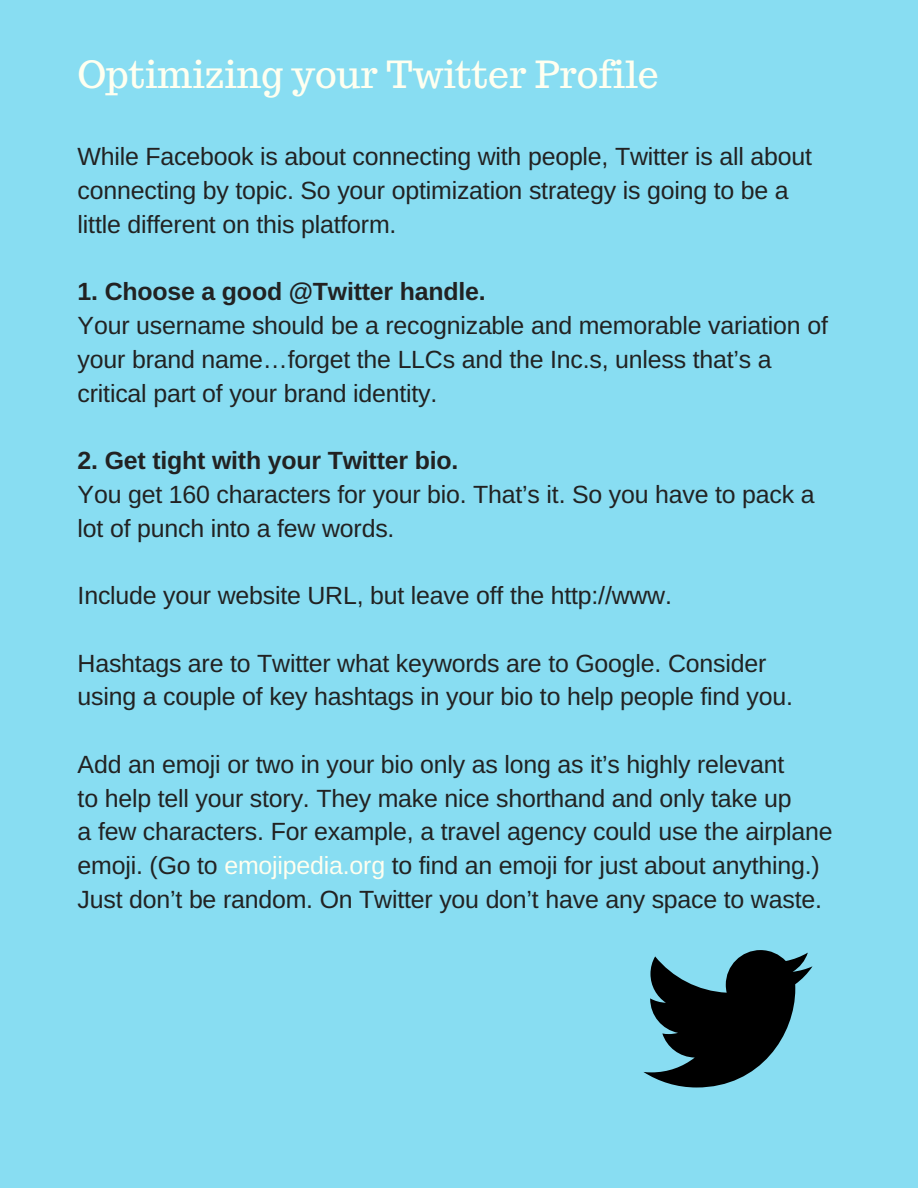
<style>
.page{position:relative;width:918px;height:1188px;background:#88ddf2}
.page>*{position:absolute;margin:0;border:0;box-sizing:border-box;transform-origin:0 0}
.t1{font:37.35px "Trocchi";color:#fffff0}
.t2{font:24.9px/33.8px "Arimo";letter-spacing:-.01em;color:#222}
.t3{font:700 24.9px "Arimo";letter-spacing:-.005em;color:#222}
.s1{font-family:"Liberation Sans"}
.s2{color:#fffff0}
</style>
<div class="page">
<svg style="left:643px;top:950px;width:170px;height:138px"></svg>
<h1 class="t1" style="left:78px;top:50px;width:583px">Optimizing your Twitter Profile</h1>
<p class="t2" style="left:78px;top:140px;width:736px">While Facebook is about connecting with people, Twitter is all about connecting by topic. So your optimization strategy is going to be a little different on this platform.</p>
<p class="t3" style="left:78px;top:278px;width:410px">1. Choose a good @Twitter handle.</p>
<p class="t2" style="left:78px;top:309px;width:752px">Your username should be a recognizable and memorable variation of your brand name<span class="s1">…</span>forget the LLCs and the Inc.s, unless that’s a critical part of your brand identity.</p>
<p class="t3" style="left:78px;top:447px;width:382px">2. Get tight with your Twitter bio.</p>
<p class="t2" style="left:78px;top:477px;width:739px">You get 160 characters for your bio. That’s it. So you have to pack a lot of punch into a few words.</p>
<p class="t2" style="left:78px;top:579px;width:596px">Include your website URL, but leave off the http://www.</p>
<p class="t2" style="left:78px;top:646px;width:717px">Hashtags are to Twitter what keywords are to Google. Consider using a couple of key hashtags in your bio to help people find you.</p>
<p class="t2" style="left:78px;top:747px;width:757px">Add an emoji or two in your bio only as long as it’s highly relevant<br>to help tell your story. They make nice shorthand and only take up<br>a few characters. For example, a travel agency could use the airplane emoji. (Go to <span class="s2">emojipedia.org</span> to find an emoji for just about anything.)<br>Just don’t be random. On Twitter you don’t have any space to waste.</p>
</div>
